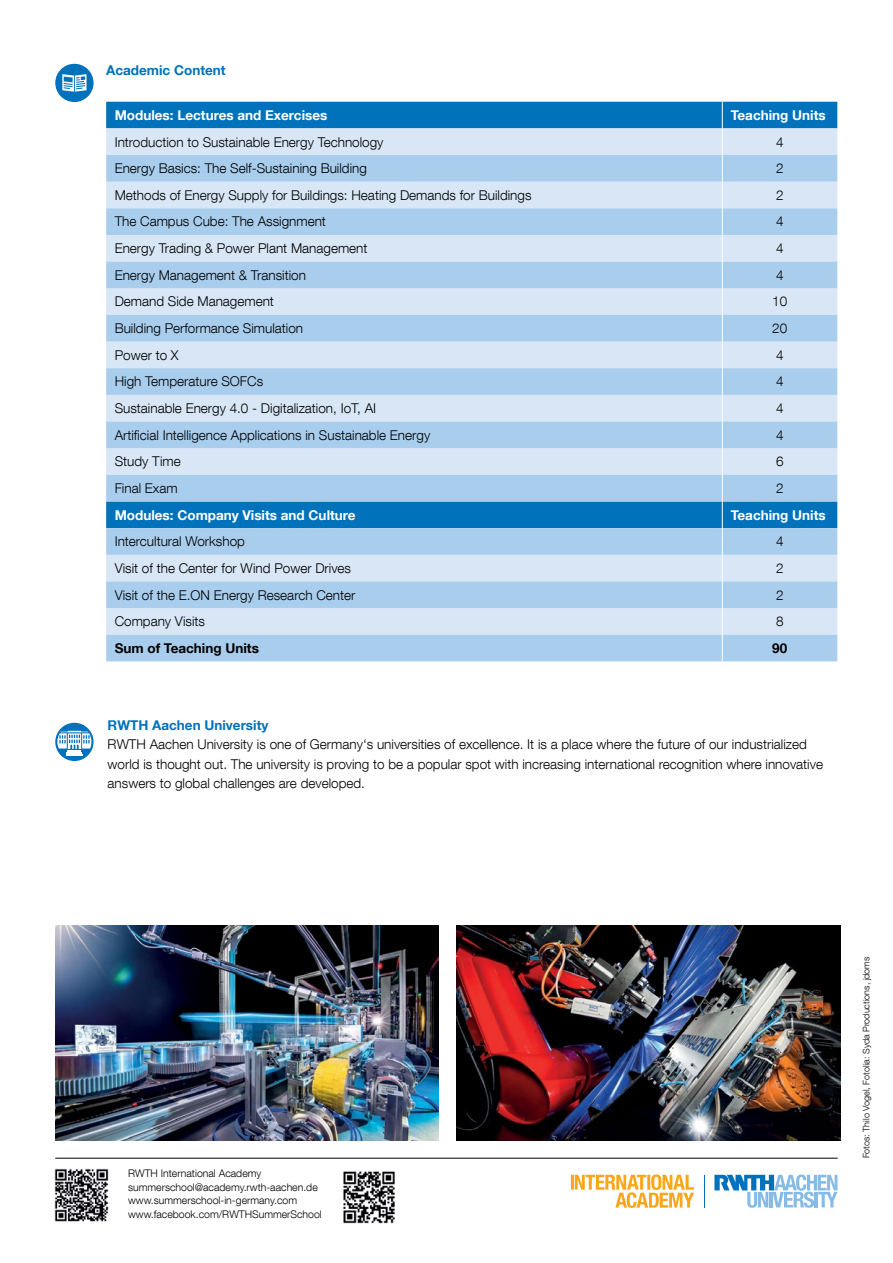
<style>
.page{position:relative;width:893px;height:1263px;background:#fff}
.page>*{position:absolute;margin:0;border:0;box-sizing:border-box;transform-origin:0 0}
.t1{font:300 13.5px/19.5px "Helvetica Neue LT Com";color:#000}
.t2{font:700 13.5px "Helvetica Neue LT Com";color:#fff}
.t3{font:700 13.5px "Helvetica Neue LT Com";color:#0072bc}
.t4{font:700 13.5px "Helvetica Neue LT Com";color:#000}
.t5{font:300 10.5px/13.5px "Helvetica Neue LT Com";color:#000}
.t6{font:300 9px "Helvetica Neue LT Com";color:#000}
</style>
<div class="page">
<img style="left:343px;top:1171px;width:52px;height:53px">
<hr style="left:55px;top:1158px;width:783px;height:1px;background:#000">
<svg style="left:714px;top:1174px;width:123px;height:34px"></svg>
<hr style="left:704px;top:1175px;width:1px;height:32px;background:#0072bc">
<svg style="left:571px;top:1174px;width:123px;height:34px"></svg>
<img style="left:54px;top:1168px;width:55px;height:54px">
<img style="left:55px;top:925px;width:384px;height:215px">
<img style="left:457px;top:925px;width:383px;height:215px">
<div style="left:55px;top:64px;width:39px;height:38px;background:#0072bc;border-radius:50%"></div>
<svg style="left:62px;top:74px;width:25px;height:18px"></svg>
<svg style="left:55px;top:723px;width:39px;height:38px"></svg>
<svg style="left:57px;top:731px;width:34px;height:24px"></svg>
<div style="left:106px;top:102px;width:731px;height:26px;background:#0072bc"></div>
<div style="left:106px;top:128px;width:731px;height:27px;background:#d8e6f6"></div>
<svg style="left:106px;top:155px;width:731px;height:506px;background:#b4d2ed"></svg>
<svg style="left:722px;top:102px;width:1px;height:559px"></svg>
<p class="t3" style="left:106px;top:61px;width:121px">Academic Content</p>
<p class="t2" style="left:115px;top:107px;width:214px">Modules: Lectures and Exercises</p>
<p class="t2" style="left:731px;top:107px;width:96px">Teaching Units</p>
<p class="t1" style="left:115px;top:132px;width:270px">Introduction to Sustainable Energy Technology</p>
<p class="t1" style="left:776px;top:132px;width:9px">4</p>
<p class="t1" style="left:115px;top:158px;width:254px">Energy Basics: The Self-Sustaining Building</p>
<p class="t1" style="left:776px;top:158px;width:9px">2</p>
<p class="t1" style="left:115px;top:185px;width:418px">Methods of Energy Supply for Buildings: Heating Demands for Buildings</p>
<p class="t1" style="left:776px;top:185px;width:9px">2</p>
<p class="t1" style="left:115px;top:212px;width:213px">The Campus Cube: The Assignment</p>
<p class="t1" style="left:776px;top:212px;width:9px">4</p>
<p class="t1" style="left:115px;top:238px;width:254px">Energy Trading &amp; Power Plant Management</p>
<p class="t1" style="left:776px;top:238px;width:9px">4</p>
<p class="t1" style="left:115px;top:265px;width:193px">Energy Management &amp; Transition</p>
<p class="t1" style="left:776px;top:265px;width:9px">4</p>
<p class="t1" style="left:115px;top:292px;width:161px">Demand Side Management</p>
<p class="t1" style="left:772px;top:292px;width:17px">10</p>
<p class="t1" style="left:115px;top:318px;width:190px">Building Performance Simulation</p>
<p class="t1" style="left:772px;top:318px;width:17px">20</p>
<p class="t1" style="left:115px;top:345px;width:66px">Power to X</p>
<p class="t1" style="left:776px;top:345px;width:9px">4</p>
<p class="t1" style="left:115px;top:372px;width:150px">High Temperature SOFCs</p>
<p class="t1" style="left:776px;top:372px;width:9px">4</p>
<p class="t1" style="left:115px;top:398px;width:263px">Sustainable Energy 4.0 - Digitalization, IoT, AI</p>
<p class="t1" style="left:776px;top:398px;width:9px">4</p>
<p class="t1" style="left:115px;top:425px;width:317px">Artificial Intelligence Applications in Sustainable Energy</p>
<p class="t1" style="left:776px;top:425px;width:9px">4</p>
<p class="t1" style="left:115px;top:451px;width:68px">Study Time</p>
<p class="t1" style="left:776px;top:451px;width:9px">6</p>
<p class="t1" style="left:115px;top:478px;width:65px">Final Exam</p>
<p class="t1" style="left:776px;top:478px;width:9px">2</p>
<p class="t2" style="left:115px;top:506px;width:242px">Modules: Company Visits and Culture</p>
<p class="t2" style="left:731px;top:506px;width:96px">Teaching Units</p>
<p class="t1" style="left:115px;top:531px;width:132px">Intercultural Workshop</p>
<p class="t1" style="left:776px;top:531px;width:9px">4</p>
<p class="t1" style="left:115px;top:558px;width:238px">Visit of the Center for Wind Power Drives</p>
<p class="t1" style="left:776px;top:558px;width:9px">2</p>
<p class="t1" style="left:115px;top:585px;width:242px">Visit of the E.ON Energy Research Center</p>
<p class="t1" style="left:776px;top:585px;width:9px">2</p>
<p class="t1" style="left:115px;top:611px;width:92px">Company Visits</p>
<p class="t1" style="left:776px;top:611px;width:9px">8</p>
<p class="t4" style="left:115px;top:640px;width:146px">Sum of Teaching Units</p>
<p class="t4" style="left:772px;top:640px;width:17px">90</p>
<p class="t3" style="left:108px;top:716px;width:162px">RWTH Aachen University</p>
<p class="t1" style="left:108px;top:734px;width:717px">RWTH Aachen University is one of Germany‘s universities of excellence. It is a place where the future of our industrialized world is thought out. The university is proving to be a popular spot with increasing international recognition where innovative answers to global challenges are developed.</p>
<p class="t5" style="left:128px;top:1166px;width:195px">RWTH International Academy summerschool@academy.rwth-aachen.de www.summerschool-in-germany.com www.facebook.com/RWTHSummerSchool</p>
<p class="t6" style="left:861px;top:1158px;width:203px;rotate:-90deg">Fotos: Thilo Vogel, Fotolia: Syda Productions, jdoms</p>
</div>
